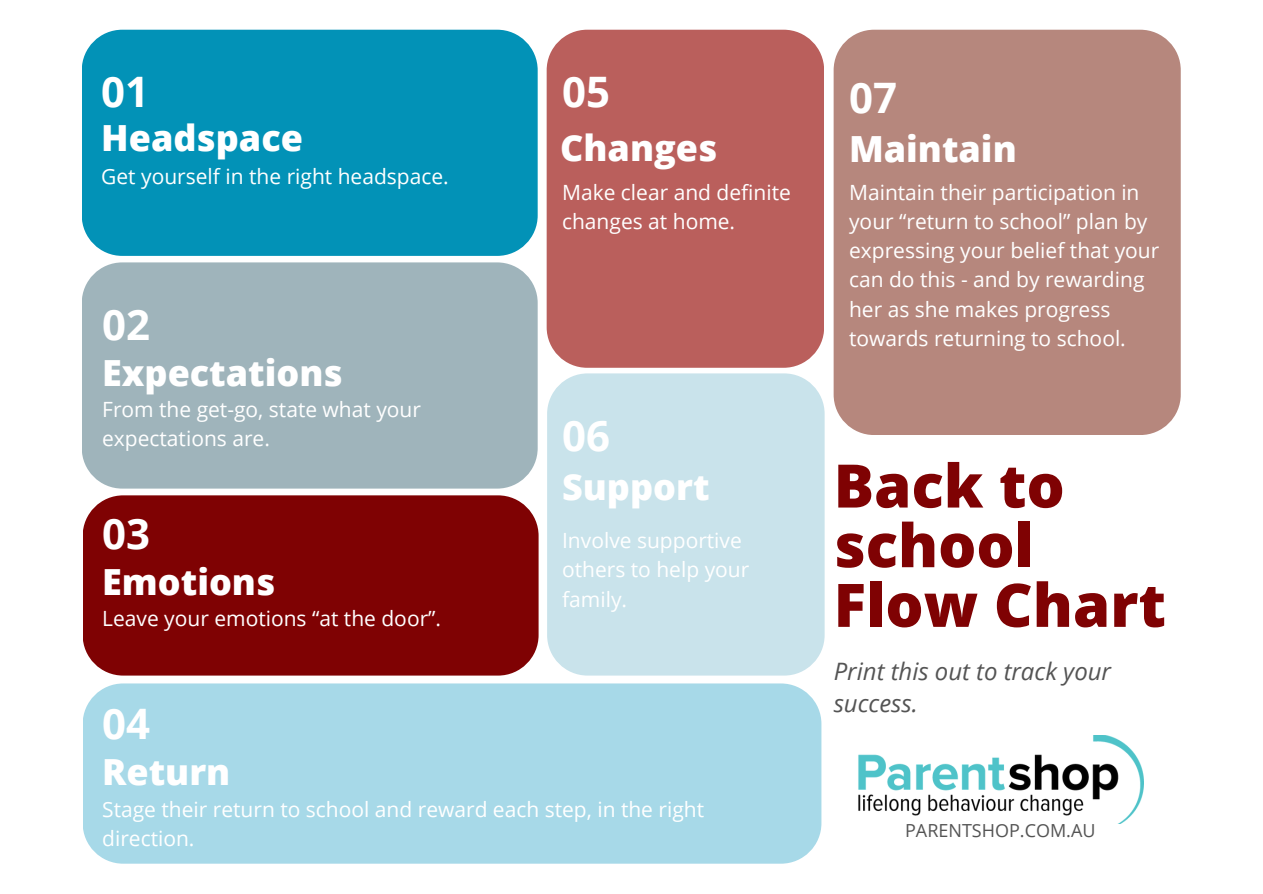
<style>
.page{position:relative;width:1263px;height:894px;background:#fff}
.page>*{position:absolute;margin:0;border:0;box-sizing:border-box;transform-origin:0 0}
.t1{font:800 60px/59.6px "Open Sans";color:#7f0203}
.t2{font:700 42px "Open Sans";color:#fff}
.t3{font:800 36px "Open Sans";color:#fff}
.t4{font:italic 24px/32.5px "Open Sans";color:#545454}
.t5{font:21px/29.2px "Open Sans";color:#fff}
.t6{font:18px "Open Sans";color:#545454}
</style>
<div class="page">
<div style="left:82px;top:30px;width:456px;height:226px;background:#0292b7;border-radius:40px"></div>
<div style="left:82px;top:262px;width:456px;height:226px;background:#9fb4bb;border-radius:40px"></div>
<div style="left:83px;top:495px;width:456px;height:180px;background:#7f0203;border-radius:40px"></div>
<div style="left:83px;top:683px;width:738px;height:180px;background:#a7d9e8;border-radius:40px"></div>
<div style="left:547px;top:30px;width:277px;height:337px;background:#ba5f5c;border-radius:40px"></div>
<div style="left:834px;top:30px;width:347px;height:405px;background:#b6877d;border-radius:40px"></div>
<div style="left:547px;top:373px;width:278px;height:302px;background:#c9e3eb;border-radius:40px"></div>
<img style="left:858px;top:735px;width:285px;height:87px">
<p class="t2" style="left:101px;top:62px;width:49px">01</p>
<p class="t3" style="left:101px;top:112px;width:203px">Headspace</p>
<p class="t5" style="left:101px;top:161px;width:349px">Get yourself in the right headspace.</p>
<p class="t2" style="left:102px;top:295px;width:49px">02</p>
<p class="t3" style="left:102px;top:347px;width:242px">Expectations</p>
<p class="t5" style="left:102px;top:394px;width:320px">From the get-go, state what your expectations are.</p>
<p class="t2" style="left:562px;top:62px;width:49px">05</p>
<p class="t2" style="left:849px;top:68px;width:49px">07</p>
<p class="t3" style="left:560px;top:122px;width:159px">Changes</p>
<p class="t3" style="left:849px;top:124px;width:169px">Maintain</p>
<p class="t5" style="left:562px;top:177px;width:230px">Make clear and definite changes at home.</p>
<p class="t5" style="left:849px;top:177px;width:312px">Maintain their participation in your “return to school” plan by expressing your belief that your can do this - and by rewarding her as she makes progress towards returning to school.</p>
<p class="t2" style="left:562px;top:406px;width:49px">06</p>
<p class="t2" style="left:102px;top:503px;width:49px">03</p>
<p class="t3" style="left:102px;top:556px;width:175px">Emotions</p>
<p class="t5" style="left:102px;top:602px;width:340px">Leave your emotions “at the door”.</p>
<p class="t3" style="left:562px;top:461px;width:149px">Support</p>
<p class="t5" style="left:562px;top:525px;width:189px">Involve supportive others to help your family.</p>
<p class="t2" style="left:102px;top:694px;width:49px">04</p>
<p class="t3" style="left:102px;top:746px;width:130px">Return</p>
<p class="t5" style="left:102px;top:794px;width:603px">Stage their return to school and reward each step, in the right direction.</p>
<p class="t1" style="left:834px;top:454px;width:334px">Back to school<br>Flow Chart</p>
<p class="t4" style="left:834px;top:653px;width:279px">Print this out to track your success.</p>
<p class="t6" style="left:905px;top:817px;width:192px">PARENTSHOP.COM.AU</p>
</div>
